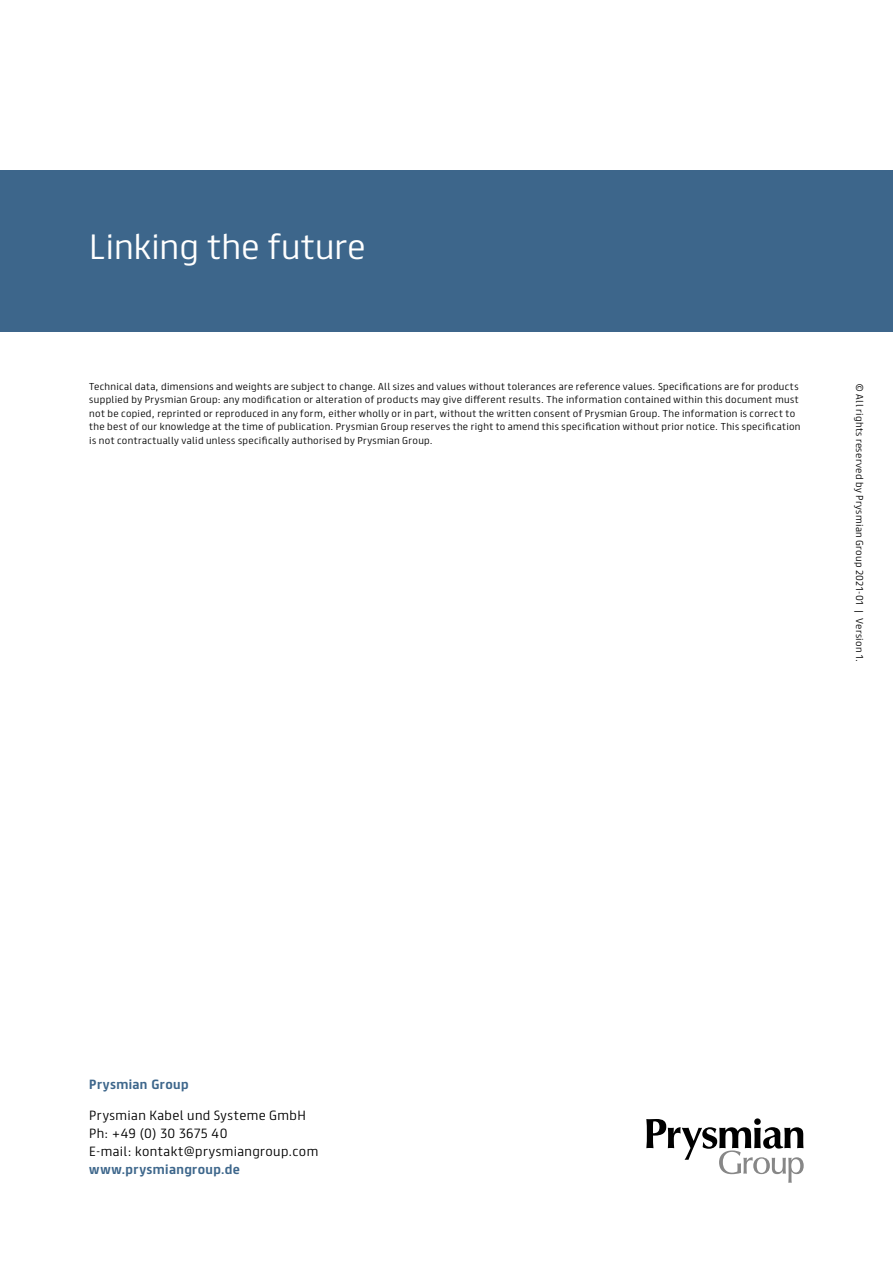
<style>
.page{position:relative;width:893px;height:1263px;background:#fff}
.page>*{position:absolute;margin:0;border:0;box-sizing:border-box;transform-origin:0 0}
.t1{font:300 31.5px "FS Truman";color:#fff}
.t2{font:300 12px/18px "FS Truman";letter-spacing:.035em;color:#000}
.t3{font:700 12px "FS Truman";letter-spacing:.03em;color:#3d668b}
.t4{font:300 9px/13.5px "FS Truman";letter-spacing:.035em;color:#000}
</style>
<div class="page">
<svg style="left:646px;top:1118px;width:158px;height:65px"></svg>
<div style="left:0;top:170px;width:893px;height:162px;background:#3d668b"></div>
<h1 class="t1" style="left:89px;top:220px;width:278px">Linking the future</h1>
<p class="t4" style="left:89px;top:379px;width:713px">Technical data, dimensions and weights are subject to change. All sizes and values without tolerances are reference values. Specifications are for products supplied by Prysmian Group: any modification or alteration of products may give different results. The information contained within this document must not be copied, reprinted or reproduced in any form, either wholly or in part, without the written consent of Prysmian Group. The information is correct to the best of our knowledge at the time of publication. Prysmian Group reserves the right to amend this specification without prior notice. This specification is not contractually valid unless specifically authorised by Prysmian Group.</p>
<p class="t4" style="left:867px;top:383px;width:281px;rotate:90deg">© All rights reserved by Prysmian Group 2021-01 | Version 1.</p>
<h2 class="t3" style="left:89px;top:1074px;width:101px">Prysmian Group</h2>
<h2 class="t2" style="left:89px;top:1105px;width:230px">Prysmian Kabel und Systeme GmbH<br>Ph: +49 (0) 30 3675 40<br>E-mail: kontakt@prysmiangroup.com</h2>
<h2 class="t3" style="left:89px;top:1158px;width:152px">www.prysmiangroup.de</h2>
</div>
